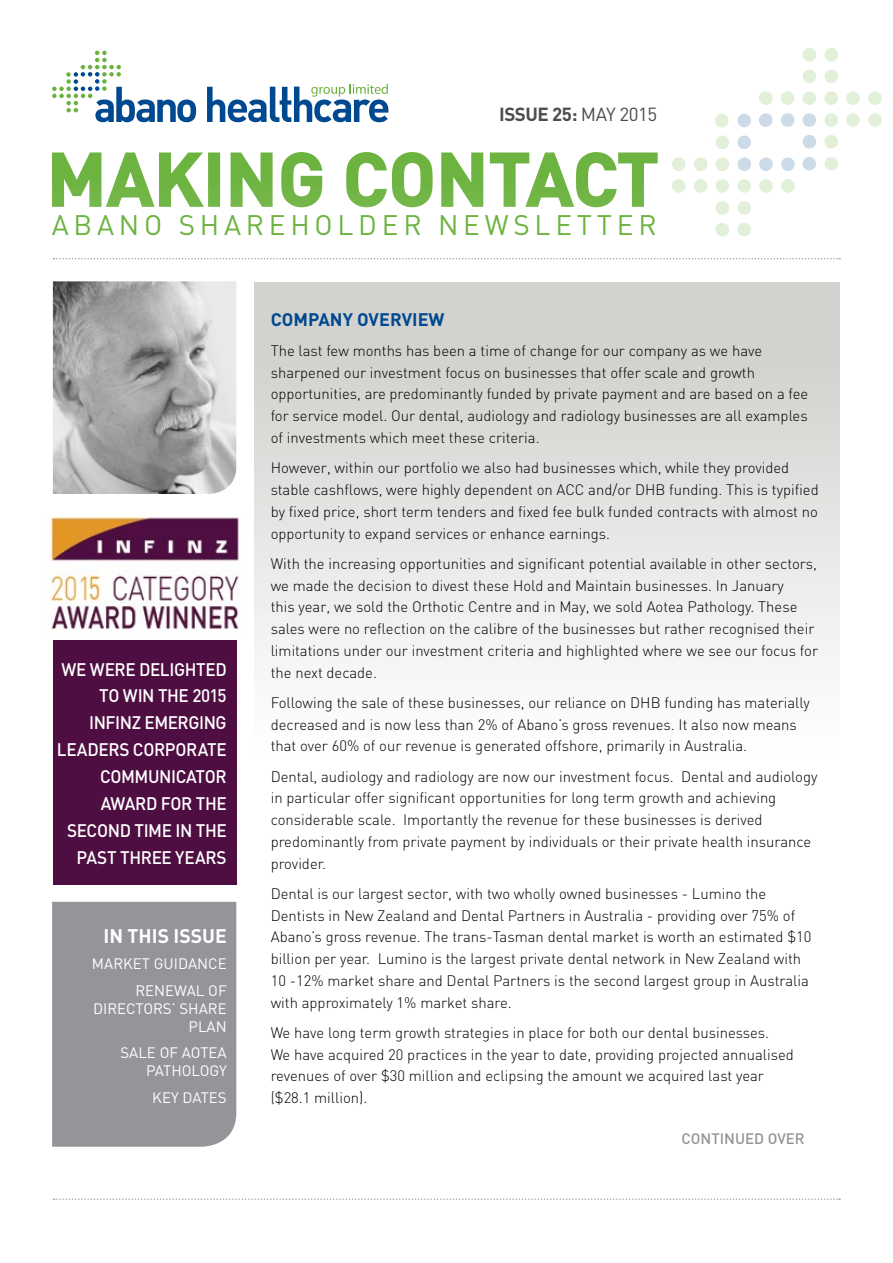
<style>
.page{position:relative;width:893px;height:1263px;background:#fff}
.page>*{position:absolute;margin:0;border:0;box-sizing:border-box;transform-origin:0 0}
.t1{font:700 73.8px "DIN";color:#6cb33f}
.t2{font:27.9px "DIN";letter-spacing:.17em;color:#6cb33f}
.t3{font:700 19.5px "DIN";color:#fff}
.t4{font:700 18.75px "DIN";letter-spacing:-.025em;color:#4d4d4f}
.t5{font:500 18px/26.8px "DIN";letter-spacing:-.025em;color:#fff;text-align:right;scale:.95 1}
.t6{font:700 18px "DIN";color:#004990}
.t7{font:300 15px/21.8px "DIN";color:#000}
.t8{font:15px/18px "DIN";color:#fff;text-align:right}
.t9{font:500 15px "DIN";color:#939598}
.s1{font-weight:400}
</style>
<div class="page">
<svg style="left:52px;top:152px;width:151px;height:15px"></svg>
<div style="left:208px;top:152px;width:12px;height:55px;border:2px solid #6cb33f"></div>
<svg style="left:230px;top:152px;width:43px;height:15px"></svg>
<svg style="left:282px;top:152px;width:40px;height:15px"></svg>
<svg style="left:347px;top:152px;width:85px;height:15px"></svg>
<svg style="left:441px;top:152px;width:17px;height:15px"></svg>
<div style="left:11px;top:167px;width:687px;height:113px;background:#fff"></div>
<svg style="left:207px;top:84px;width:181px;height:38px"></svg>
<svg style="left:52px;top:51px;width:144px;height:71px"></svg>
<svg style="left:54px;top:258px;width:786px;height:1px"></svg>
<img style="left:53px;top:281px;width:183px;height:213px">
<div style="left:254px;top:282px;width:586px;height:630px;background:linear-gradient(to bottom,#cfcfcc,#fff)"></div>
<svg style="left:54px;top:1198px;width:786px;height:2px"></svg>
<div style="left:737px;top:114px;width:14px;height:13px;background:#cddbe9;border-radius:50%"></div>
<div style="left:737px;top:135px;width:14px;height:14px;background:#cddbe9;border-radius:50%"></div>
<div style="left:737px;top:157px;width:14px;height:14px;background:#cddbe9;border-radius:50%"></div>
<div style="left:759px;top:157px;width:14px;height:14px;background:#cddbe9;border-radius:50%"></div>
<div style="left:781px;top:157px;width:14px;height:14px;background:#cddbe9;border-radius:50%"></div>
<div style="left:802px;top:113px;width:14px;height:14px;background:#cddbe9;border-radius:50%"></div>
<div style="left:781px;top:113px;width:13px;height:14px;background:#cddbe9;border-radius:50%"></div>
<div style="left:759px;top:113px;width:13px;height:14px;background:#cddbe9;border-radius:50%"></div>
<div style="left:802px;top:135px;width:14px;height:14px;background:#cddbe9;border-radius:50%"></div>
<div style="left:802px;top:157px;width:14px;height:14px;background:#cddbe9;border-radius:50%"></div>
<div style="left:715px;top:114px;width:14px;height:13px;background:#e2f0d9;border-radius:50%"></div>
<div style="left:715px;top:135px;width:14px;height:14px;background:#e2f0d9;border-radius:50%"></div>
<div style="left:715px;top:157px;width:14px;height:14px;background:#e2f0d9;border-radius:50%"></div>
<div style="left:715px;top:179px;width:14px;height:14px;background:#e2f0d9;border-radius:50%"></div>
<div style="left:694px;top:157px;width:13px;height:14px;background:#e2f0d9;border-radius:50%"></div>
<div style="left:694px;top:179px;width:13px;height:14px;background:#e2f0d9;border-radius:50%"></div>
<div style="left:672px;top:157px;width:13px;height:14px;background:#e2f0d9;border-radius:50%"></div>
<div style="left:672px;top:179px;width:13px;height:14px;background:#e2f0d9;border-radius:50%"></div>
<div style="left:737px;top:179px;width:14px;height:14px;background:#e2f0d9;border-radius:50%"></div>
<div style="left:759px;top:179px;width:14px;height:14px;background:#e2f0d9;border-radius:50%"></div>
<div style="left:781px;top:179px;width:14px;height:14px;background:#e2f0d9;border-radius:50%"></div>
<div style="left:715px;top:201px;width:14px;height:14px;background:#e2f0d9;border-radius:50%"></div>
<div style="left:737px;top:201px;width:14px;height:14px;background:#e2f0d9;border-radius:50%"></div>
<div style="left:715px;top:223px;width:14px;height:13px;background:#e2f0d9;border-radius:50%"></div>
<div style="left:737px;top:223px;width:14px;height:13px;background:#e2f0d9;border-radius:50%"></div>
<div style="left:802px;top:48px;width:14px;height:14px;background:#e2f0d9;border-radius:50%"></div>
<div style="left:824px;top:48px;width:14px;height:14px;background:#e2f0d9;border-radius:50%"></div>
<div style="left:802px;top:70px;width:14px;height:13px;background:#e2f0d9;border-radius:50%"></div>
<div style="left:824px;top:70px;width:14px;height:13px;background:#e2f0d9;border-radius:50%"></div>
<div style="left:802px;top:91px;width:14px;height:14px;background:#e2f0d9;border-radius:50%"></div>
<div style="left:824px;top:91px;width:14px;height:14px;background:#e2f0d9;border-radius:50%"></div>
<div style="left:781px;top:91px;width:13px;height:14px;background:#e2f0d9;border-radius:50%"></div>
<div style="left:759px;top:91px;width:13px;height:14px;background:#e2f0d9;border-radius:50%"></div>
<div style="left:824px;top:113px;width:14px;height:14px;background:#e2f0d9;border-radius:50%"></div>
<div style="left:846px;top:91px;width:14px;height:14px;background:#e2f0d9;border-radius:50%"></div>
<div style="left:846px;top:113px;width:14px;height:14px;background:#e2f0d9;border-radius:50%"></div>
<div style="left:868px;top:91px;width:14px;height:14px;background:#e2f0d9;border-radius:50%"></div>
<div style="left:868px;top:113px;width:14px;height:14px;background:#e2f0d9;border-radius:50%"></div>
<div style="left:824px;top:135px;width:14px;height:14px;background:#e2f0d9;border-radius:50%"></div>
<div style="left:824px;top:157px;width:14px;height:14px;background:#e2f0d9;border-radius:50%"></div>
<div style="left:52px;top:902px;width:184px;height:245px;background:#939598"></div>
<img style="left:41px;top:516px;width:198px;height:114px">
<div style="left:53px;top:640px;width:183px;height:245px;background:#4f0e42"></div>
<p class="t4" style="left:499px;top:102px;width:160px">ISSUE 25: <span class="s1">MAY 2015</span></p>
<h1 class="t1" style="left:47px;top:131px;width:614px">MAKING CONTACT</h1>
<h2 class="t2" style="left:52px;top:207px;width:606px">ABANO SHAREHOLDER NEWSLETTER</h2>
<p class="t5" style="left:57px;top:655px;width:180px">WE WERE DELIGHTED<br>TO WIN THE 2015<br>INFINZ EMERGING<br>LEADERS CORPORATE<br>COMMUNICATOR<br>AWARD FOR THE<br>SECOND TIME IN THE<br>PAST THREE YEARS</p>
<h3 class="t3" style="left:103px;top:923px;width:125px">IN THIS ISSUE</h3>
<p class="t8" style="left:92px;top:950px;width:136px;line-height:26.5px">MARKET GUIDANCE<br>RENEWAL OF</p>
<p class="t8" style="left:93px;top:999px;width:135px">DIRECTORS’ SHARE<br>PLAN</p>
<p class="t8" style="left:120px;top:1043px;width:108px">SALE OF AOTEA<br>PATHOLOGY</p>
<p class="t8" style="left:152px;top:1088px;width:76px">KEY DATES</p>
<p class="t6" style="left:271px;top:307px;width:175px">COMPANY OVERVIEW</p>
<p class="t7" style="left:271px;top:340px;width:539px">The last few months has been a time of change for our company as we have sharpened our investment focus on businesses that offer scale and growth opportunities, are predominantly funded by private payment and are based on a fee for service model. Our dental, audiology and radiology businesses are all examples of investments which meet these criteria.</p>
<p class="t7" style="left:271px;top:457px;width:549px">However, within our portfolio we also had businesses which, while they provided stable cashflows, were highly dependent on ACC and/or DHB funding. This is typified by fixed price, short term tenders and fixed fee bulk funded contracts with almost no opportunity to expand services or enhance earnings.</p>
<p class="t7" style="left:271px;top:552px;width:549px">With the increasing opportunities and significant potential available in other sectors, we made the decision to divest these Hold and Maintain businesses. In January<br>this year, we sold the Orthotic Centre and in May, we sold Aotea Pathology. These sales were no reflection on the calibre of the businesses but rather recognised their limitations under our investment criteria and highlighted where we see our focus for the next decade.</p>
<p class="t7" style="left:271px;top:691px;width:541px">Following the sale of these businesses, our reliance on DHB funding has materially decreased and is now less than 2% of Abano’s gross revenues. It also now means that over 60% of our revenue is generated offshore, primarily in Australia.</p>
<p class="t7" style="left:271px;top:765px;width:548px">Dental, audiology and radiology are now our investment focus. Dental and audiology in particular offer significant opportunities for long term growth and achieving considerable scale. Importantly the revenue for these businesses is derived predominantly from private payment by individuals or their private health insurance provider.</p>
<p class="t7" style="left:271px;top:882px;width:542px">Dental is our largest sector, with two wholly owned businesses - Lumino the Dentists in New Zealand and Dental Partners in Australia - providing over 75% of Abano’s gross revenue. The trans-Tasman dental market is worth an estimated $10 billion per year. Lumino is the largest private dental network in New Zealand with 10 -12% market share and Dental Partners is the second largest group in Australia with approximately 1% market share.</p>
<p class="t7" style="left:271px;top:1021px;width:525px">We have long term growth strategies in place for both our dental businesses.<br>We have acquired 20 practices in the year to date, providing projected annualised revenues of over $30 million and eclipsing the amount we acquired last year ($28.1 million).</p>
<p class="t9" style="left:681px;top:1128px;width:125px">CONTINUED OVER</p>
</div>
